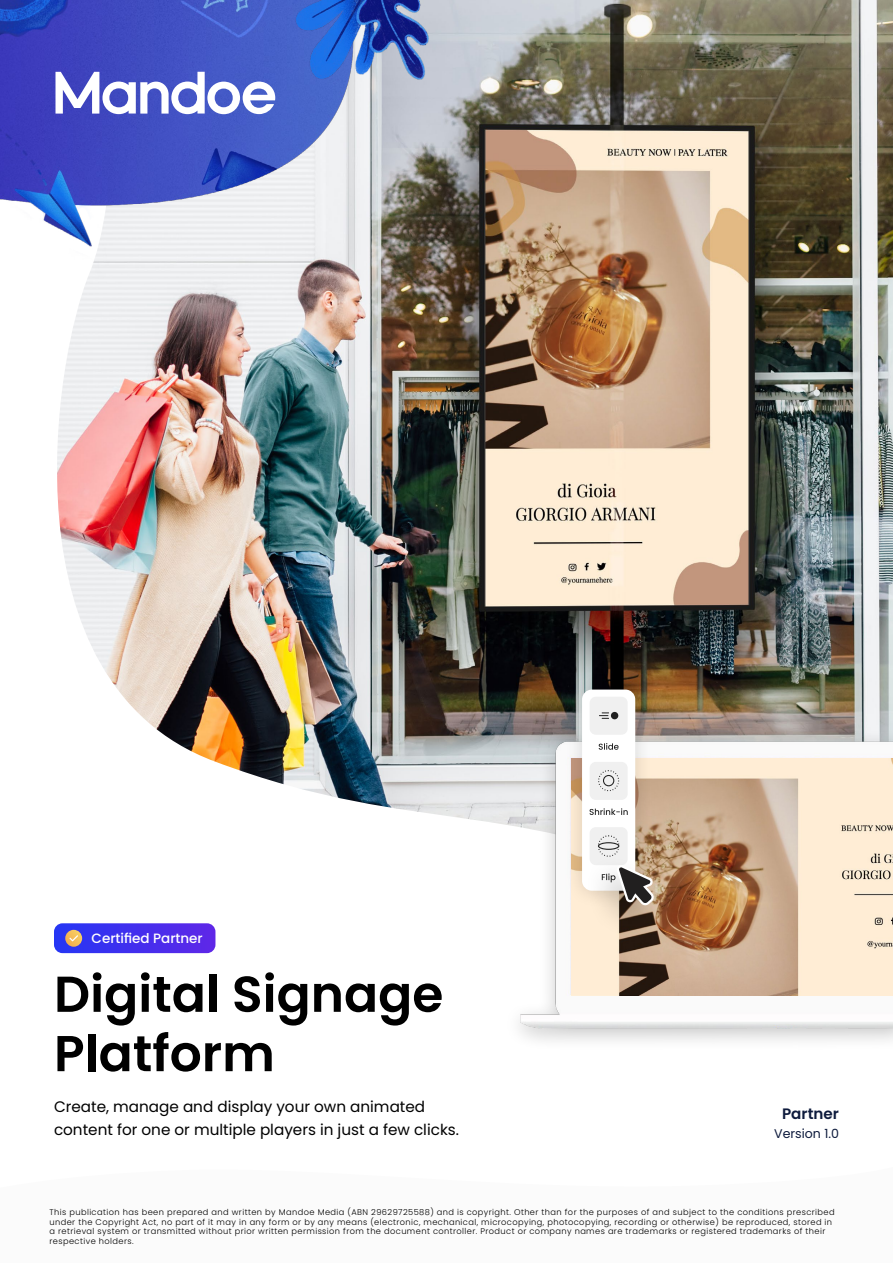
<style>
.page{position:relative;width:893px;height:1263px;background:#fff}
.page>*{position:absolute;margin:0;border:0;box-sizing:border-box;transform-origin:0 0}
.t1{font:600 50.4px/59.4px "Poppins";color:#000}
.t2{font:15.15px/22.8px "Poppins";color:#000}
.t3{font:600 15.15px "Poppins";color:#0e1b3d}
.t4{font:500 13.5px "Poppins";color:#fff}
.t5{font:12.6px "Poppins";color:#0e1b3d}
.t6{font:300 8.25px/9.9px "Poppins";letter-spacing:.05em;color:#000}
</style>
<div class="page">
<img style="left:57px;top:0;width:836px;height:954px">
<img style="left:464px;top:709px;width:429px;height:332px">
<img style="left:571px;top:759px;width:322px;height:236px">
<div style="left:564px;top:671px;width:89px;height:238px;background:#000;opacity:.15"></div>
<div style="left:582px;top:689px;width:53px;height:202px;background:#fff;border-radius:10px"></div>
<div style="left:590px;top:697px;width:38px;height:38px;background:#f0f0f0;border-radius:6px"></div>
<svg style="left:599px;top:743px;width:20px;height:7px"></svg>
<div style="left:611px;top:712px;width:7px;height:7px;background:#212121;border-radius:50%"></div>
<svg style="left:599px;top:712px;width:10px;height:7px"></svg>
<div style="left:590px;top:762px;width:38px;height:38px;background:#f0f0f0;border-radius:6px"></div>
<svg style="left:590px;top:808px;width:38px;height:7px"></svg>
<svg style="left:598px;top:770px;width:21px;height:21px"></svg>
<div style="left:590px;top:827px;width:38px;height:38px;background:#f0f0f0;border-radius:6px"></div>
<svg style="left:598px;top:835px;width:21px;height:17px"></svg>
<div style="left:582px;top:852px;width:85px;height:88px;background:#000;opacity:.2"></div>
<svg style="left:602px;top:865px;width:52px;height:41px"></svg>
<img style="left:0;top:0;width:422px;height:285px">
<svg style="left:55px;top:72px;width:220px;height:42px"></svg>
<img style="left:291px;top:0;width:144px;height:93px">
<svg style="left:54px;top:923px;width:161px;height:30px;background:#4f39e7"></svg>
<h3 class="t4" style="left:92px;top:930px;width:113px">Certified Partner</h3>
<h1 class="t1" style="left:54px;top:965px;width:391px">Digital Signage<br>Platform</h1>
<h2 class="t2" style="left:54px;top:1096px;width:406px">Create, manage and display your own animated content for one or multiple players in just a few clicks.</h2>
<h2 class="t3" style="left:782px;top:1104px;width:58px">Partner</h2>
<h3 class="t5" style="left:774px;top:1126px;width:66px">Version 1.0</h3>
<p class="t6" style="left:50px;top:1207px;width:787px">This publication has been prepared and written by Mandoe Media (ABN 29629725588) and is copyright. Other than for the purposes of and subject to the conditions prescribed under the Copyright Act, no part of it may in any form or by any means (electronic, mechanical, microcopying, photocopying, recording or otherwise) be reproduced, stored in a retrieval system or transmitted without prior written permission from the document controller. Product or company names are trademarks or registered trademarks of their respective holders.</p>
</div>
